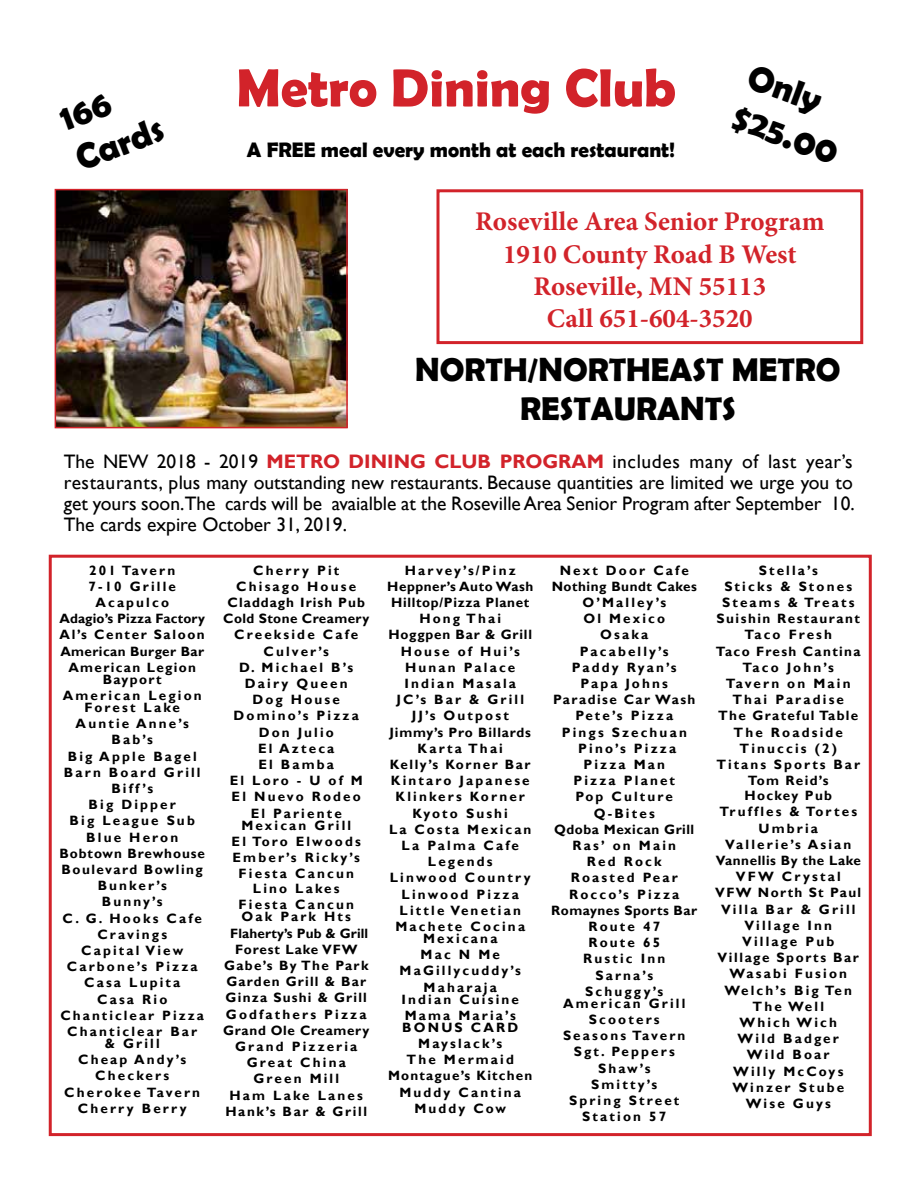
<style>
.page{position:relative;width:918px;height:1188px;background:#fff}
.page>*{position:absolute;margin:0;border:0;box-sizing:border-box;transform-origin:0 0}
.t1{font:700 54px "Berlin Sans FB Demi";color:#d2232a}
.t2{font:700 36px/43.2px "Berlin Sans FB Demi";color:#000}
.t3{font:700 33px/39.6px "Berlin Sans FB Demi";color:#000;text-align:center}
.t4{font:700 27px/32.4px "Minion Pro";color:#d2232a;text-align:center}
.t5{font:700 21px "Berlin Sans FB Demi";color:#000}
.t6{font:19.5px/21px "Gill Sans";color:#000;text-align:justify}
.t7{font:700 13.5px/16.2px "Gill Sans";letter-spacing:.16em;color:#000;text-align:center}
.t8{font:700 13.5px/16.2px "Gill Sans";letter-spacing:.1em;color:#000;text-align:center}
.s1{font-weight:700;color:#d2232a}
</style>
<div class="page">
<div style="left:436px;top:189px;width:427px;height:155px;border:3px solid #d2232a"></div>
<img style="left:58px;top:192px;width:287px;height:233px">
<div style="left:55px;top:189px;width:293px;height:239px;border:2px solid #d2232a"></div>
<div style="left:49px;top:555px;width:823px;height:581px;border:3px solid #d2232a"></div>
<h2 class="t2" style="left:54px;top:99px;width:93px;rotate:-21deg">166<br>Cards</h2>
<h1 class="t1" style="left:236px;top:57px;width:441px">Metro Dining Club</h1>
<h3 class="t5" style="left:247px;top:137px;width:430px">A FREE meal every month at each restaurant!</h3>
<h2 class="t2" style="left:757px;top:54px;width:78px;rotate:20deg">Only</h2>
<h2 class="t2" style="left:742px;top:95px;width:111px;rotate:20deg">$25.00</h2>
<h3 class="t4" style="left:475px;top:205px;width:351px">Roseville Area Senior Program<br>1910 County Road B West<br>Roseville, MN 55113<br>Call 651-604-3520</h3>
<h3 class="t3" style="left:415px;top:349px;width:427px">NORTH/NORTHEAST METRO<br>RESTAURANTS</h3>
<p class="t6" style="left:64px;top:451px;width:792px">The NEW 2018 - 2019 <span class="s1">METRO DINING CLUB PROGRAM</span> includes many of last year’s restaurants, plus many outstanding new restaurants. Because quantities are limited we urge you to get yours soon.The cards will be avaialble at the Roseville Area Senior Program after September 10.<br>The cards expire October 31, 2019.</p>
<p class="t8" style="left:60px;top:562px;width:147px">201 Tavern<br>7-10 Grille<br>Acapulco<br>Adagio’s Pizza Factory<br>Al’s Center Saloon<br>American Burger Bar<br>American Legion</p>
<p class="t7" style="left:63px;top:671px;width:141px">Bayport<br>American Legion</p>
<p class="t7" style="left:59px;top:700px;width:147px">Forest Lake<br>Auntie Anne’s<br>Bab’s<br>Big Apple Bagel<br>Barn Board Grill<br>Biff’s<br>Big Dipper<br>Big League Sub<br>Blue Heron<br>Bobtown Brewhouse<br>Boulevard Bowling<br>Bunker’s<br>Bunny’s<br>C. G. Hooks Cafe<br>Cravings<br>Capital View<br>Carbone’s Pizza<br>Casa Lupita<br>Casa Rio<br>Chanticlear Pizza<br>Chanticlear Bar</p>
<p class="t7" style="left:64px;top:1036px;width:137px">&amp; Grill<br>Cheap Andy’s<br>Checkers<br>Cherokee Tavern<br>Cherry Berry</p>
<p class="t7" style="left:223px;top:562px;width:148px">Cherry Pit<br>Chisago House<br>Claddagh Irish Pub<br>Cold Stone Creamery<br>Creekside Cafe<br>Culver’s<br>D. Michael B’s<br>Dairy Queen<br>Dog House<br>Domino’s Pizza<br>Don Julio<br>El Azteca<br>El Bamba<br>El Loro - U of M<br>El Nuevo Rodeo<br>El Pariente</p>
<p class="t7" style="left:232px;top:817px;width:131px">Mexican Grill<br>El Toro Elwoods<br>Ember’s Ricky’s<br>Fiesta Cancun<br>Lino Lakes<br>Fiesta Cancun</p>
<p class="t8" style="left:223px;top:909px;width:148px">Oak Park Hts<br>Flaherty’s Pub &amp; Grill<br>Forest Lake VFW<br>Gabe’s By The Park<br>Garden Grill &amp; Bar<br>Ginza Sushi &amp; Grill<br>Godfathers Pizza<br>Grand Ole Creamery<br>Grand Pizzeria<br>Great China<br>Green Mill<br>Ham Lake Lanes<br>Hank’s Bar &amp; Grill</p>
<p class="t7" style="left:387px;top:562px;width:147px">Harvey’s/Pinz<br>Heppner’s Auto Wash<br>Hilltop/Pizza Planet<br>Hong Thai<br>Hoggpen Bar &amp; Grill<br>House of Hui’s<br>Hunan Palace<br>Indian Masala<br>JC’s Bar &amp; Grill<br>JJ’s Outpost<br>Jimmy’s Pro Billards<br>Karta Thai<br>Kelly’s Korner Bar<br>Kintaro Japanese<br>Klinkers Korner<br>Kyoto Sushi<br>La Costa Mexican<br>La Palma Cafe<br>Legends<br>Linwood Country<br>Linwood Pizza<br>Little Venetian<br>Machete Cocina</p>
<p class="t7" style="left:400px;top:931px;width:123px">Mexicana<br>Mac N Me<br>MaGillycuddy’s<br>Maharaja</p>
<p class="t7" style="left:402px;top:991px;width:119px;text-align:left">Indian Cuisine<br>Mama Maria’s</p>
<p class="t7" style="left:388px;top:1019px;width:146px">BONUS CARD<br>Mayslack’s<br>The Mermaid<br>Montague’s Kitchen<br>Muddy Cantina<br>Muddy Cow</p>
<p class="t7" style="left:551px;top:562px;width:148px">Next Door Cafe<br>Nothing Bundt Cakes<br>O’Malley’s<br>Ol Mexico<br>Osaka<br>Pacabelly’s<br>Paddy Ryan’s<br>Papa Johns<br>Paradise Car Wash<br>Pete’s Pizza<br>Pings Szechuan<br>Pino’s Pizza<br>Pizza Man<br>Pizza Planet<br>Pop Culture<br>Q-Bites<br>Qdoba Mexican Grill<br>Ras’ on Main<br>Red Rock<br>Roasted Pear<br>Rocco’s Pizza<br>Romaynes Sports Bar<br>Route 47<br>Route 65<br>Rustic Inn<br>Sarna’s<br>Schuggy’s</p>
<p class="t7" style="left:563px;top:995px;width:124px">American Grill<br>Scooters<br>Seasons Tavern<br>Sgt. Peppers<br>Shaw’s<br>Smitty’s<br>Spring Street<br>Station 57</p>
<p class="t7" style="left:715px;top:562px;width:148px">Stella’s<br>Sticks &amp; Stones<br>Steams &amp; Treats<br>Suishin Restaurant<br>Taco Fresh<br>Taco Fresh Cantina<br>Taco John’s<br>Tavern on Main<br>Thai Paradise<br>The Grateful Table<br>The Roadside<br>Tinuccis (2)<br>Titans Sports Bar<br>Tom Reid’s<br>Hockey Pub<br>Truffles &amp; Tortes<br>Umbria<br>Vallerie’s Asian<br>Vannellis By the Lake<br>VFW Crystal<br>VFW North St Paul<br>Villa Bar &amp; Grill<br>Village Inn<br>Village Pub<br>Village Sports Bar<br>Wasabi Fusion<br>Welch’s Big Ten<br>The Well<br>Which Wich<br>Wild Badger<br>Wild Boar<br>Willy McCoys<br>Winzer Stube<br>Wise Guys</p>
</div>
